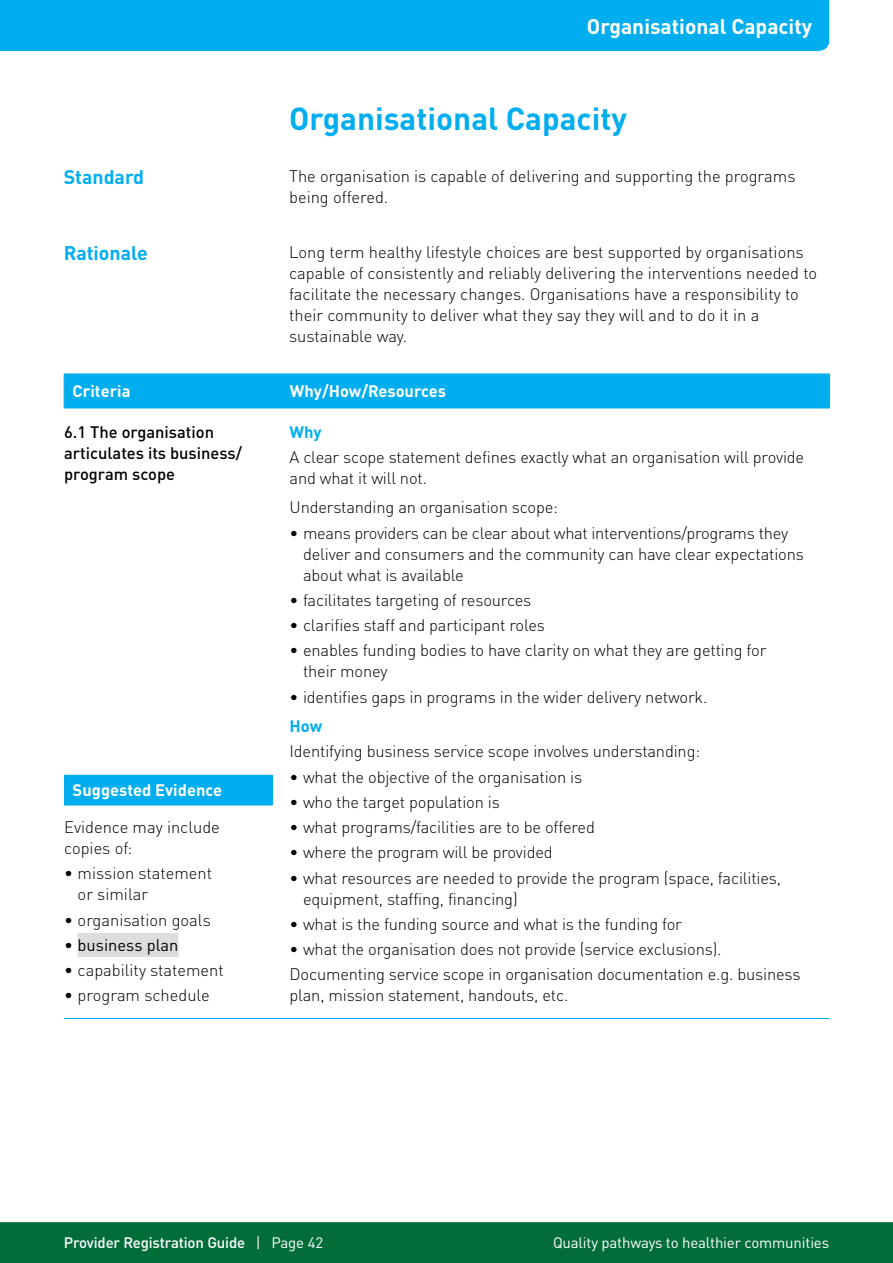
<style>
.page{position:relative;width:893px;height:1263px;background:#fff}
.page>*{position:absolute;margin:0;border:0;box-sizing:border-box;transform-origin:0 0}
.t1{font:700 31.5px "DINOT";color:#00aeef}
.t2{font:700 21px "DINOT";color:#fff}
.t3{font:700 19.5px "DINOT";color:#00aeef}
.t4{font:300 16.5px/21px "DINOT";letter-spacing:-.01em;color:#000}
.t5{font:500 16.5px/21px "DINOT";color:#000}
.t6{font:700 16.5px "DINOT";color:#fff}
.t7{font:16.5px "DINOT";color:#000}
.t8{font:700 16.5px "DINOT";color:#00aeef}
.t9{font:15px "DINOT";letter-spacing:-.01em;color:#fff}
.t10{font:500 15px "DINOT";letter-spacing:-.01em;color:#fff}
.s1{font-weight:300}
.s2{font-weight:400}
</style>
<div class="page">
<div style="left:0;top:1222px;width:893px;height:41px;background:#026d39"></div>
<div style="left:0;top:0;width:829px;height:51px;background:#00aeef"></div>
<div style="left:65px;top:375px;width:764px;height:33px;background:#00aeef"></div>
<hr style="left:64px;top:374px;width:226px;height:1px;background:#00aeef">
<hr style="left:64px;top:374px;width:1px;height:34px;background:#00aeef">
<hr style="left:290px;top:374px;width:540px;height:1px;background:#00aeef">
<hr style="left:289px;top:374px;width:1px;height:34px;background:#00aeef">
<hr style="left:829px;top:374px;width:1px;height:34px;background:#00aeef">
<hr style="left:64px;top:408px;width:226px;height:1px;background:#00aeef">
<hr style="left:290px;top:408px;width:540px;height:1px;background:#00aeef">
<hr style="left:64px;top:1018px;width:226px;height:1px;background:#00aeef">
<hr style="left:290px;top:1018px;width:540px;height:1px;background:#00aeef">
<div style="left:78px;top:933px;width:100px;height:24px;background:#dcddde"></div>
<div style="left:64px;top:775px;width:209px;height:30px;background:#00aeef"></div>
<hr style="left:64px;top:805px;width:209px;height:1px;background:#00aeef">
<p class="t2" style="left:587px;top:12px;width:227px">Organisational Capacity</p>
<h1 class="t1" style="left:289px;top:98px;width:339px">Organisational Capacity</h1>
<p class="t3" style="left:64px;top:164px;width:82px">Standard</p>
<p class="t4" style="left:289px;top:165px;width:508px">The organisation is capable of delivering and supporting the programs being offered.</p>
<p class="t3" style="left:64px;top:240px;width:86px">Rationale</p>
<p class="t4" style="left:289px;top:241px;width:530px">Long term healthy lifestyle choices are best supported by organisations capable of consistently and reliably delivering the interventions needed to facilitate the necessary changes. Organisations have a responsibility to their community to deliver what they say they will and to do it in a sustainable way.</p>
<p class="t6" style="left:73px;top:380px;width:59px">Criteria</p>
<p class="t6" style="left:290px;top:380px;width:158px">Why/How/Resources</p>
<p class="t5" style="left:64px;top:421px;width:180px">6.1 The organisation articulates its business/ program scope</p>
<p class="t8" style="left:290px;top:421px;width:34px">Why</p>
<p class="t4" style="left:290px;top:446px;width:516px">A clear scope statement defines exactly what an organisation will provide and what it will not.</p>
<p class="t4" style="left:290px;top:497px;width:270px">Understanding an organisation scope:</p>
<p class="t4" style="left:303px;top:522px;width:502px;text-indent:-13px">• means providers can be clear about what interventions/programs they deliver and consumers and the community can have clear expectations about what is available</p>
<p class="t4" style="left:290px;top:589px;width:243px">• facilitates targeting of resources</p>
<p class="t4" style="left:290px;top:614px;width:257px">• clarifies staff and participant roles</p>
<p class="t4" style="left:303px;top:640px;width:465px;text-indent:-13px">• enables funding bodies to have clarity on what they are getting for their money</p>
<p class="t4" style="left:290px;top:686px;width:419px">• identifies gaps in programs in the wider delivery network.</p>
<p class="t8" style="left:290px;top:715px;width:34px">How</p>
<p class="t4" style="left:290px;top:741px;width:412px">Identifying business service scope involves understanding:</p>
<p class="t4" style="left:290px;top:766px;width:294px">• what the objective of the organisation is</p>
<p class="t4" style="left:290px;top:791px;width:212px">• who the target population is</p>
<p class="t4" style="left:290px;top:816px;width:307px">• what programs/facilities are to be offered</p>
<p class="t4" style="left:290px;top:842px;width:265px">• where the program will be provided</p>
<p class="t4" style="left:303px;top:867px;width:480px;text-indent:-13px">• what resources are needed to provide the program (space, facilities, equipment, staffing, financing)</p>
<p class="t4" style="left:290px;top:913px;width:394px">• what is the funding source and what is the funding for</p>
<p class="t4" style="left:290px;top:936px;width:513px;line-height:25.2px">• what the organisation does not provide (service exclusions).<br>Documenting service scope in organisation documentation e.g. business</p>
<p class="t4" style="left:290px;top:985px;width:280px">plan, mission statement, handouts, etc.</p>
<p class="t6" style="left:73px;top:780px;width:151px">Suggested Evidence</p>
<p class="t4" style="left:64px;top:816px;width:157px">Evidence may include copies of:</p>
<p class="t4" style="left:78px;top:863px;width:136px;text-indent:-13px">• mission statement or similar</p>
<p class="t4" style="left:64px;top:909px;width:148px">• organisation goals</p>
<p class="t7" style="left:64px;top:935px;width:116px"><span class="s1">•</span> business plan</p>
<p class="t4" style="left:64px;top:959px;width:161px">• capability statement</p>
<p class="t4" style="left:64px;top:985px;width:147px">• program schedule</p>
<p class="t10" style="left:64px;top:1233px;width:261px">Provider Registration Guide <span class="s2">| Page 42</span></p>
<p class="t9" style="left:553px;top:1233px;width:278px">Quality pathways to healthier communities</p>
</div>
